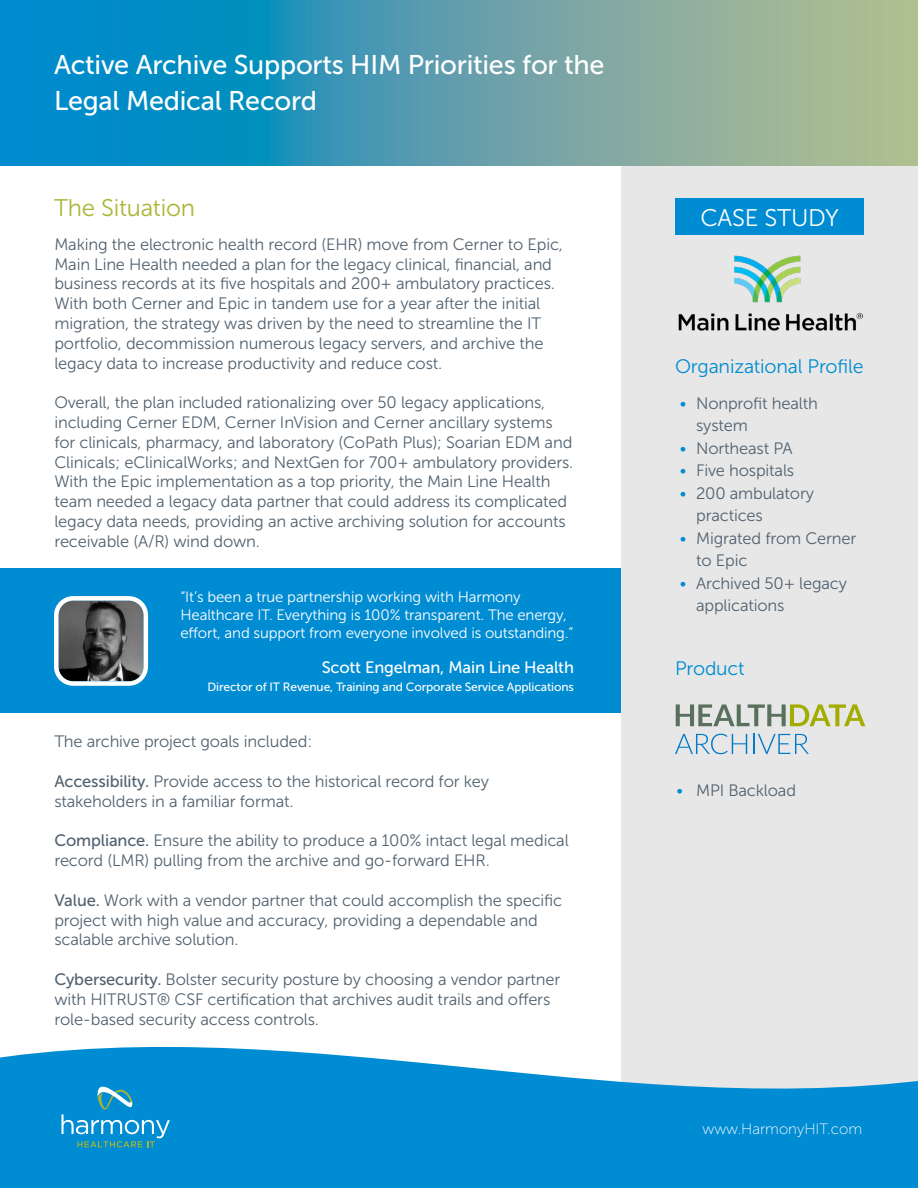
<style>
.page{position:relative;width:918px;height:1188px;background:#fff}
.page>*{position:absolute;margin:0;border:0;box-sizing:border-box;transform-origin:0 0}
.t1{font:27px/36px "Museo Sans 500";letter-spacing:-.01em;color:#fff}
.t2{font:24px "Museo Sans 300";letter-spacing:-.01em;color:#a9b632}
.t3{font:24px "Museo Sans 300";letter-spacing:-.01em;color:#fff}
.t4{font:19.5px "Museo Sans 300";letter-spacing:-.01em;color:#008cd2}
.t5{font:16.5px/19.8px "Museo Sans 300";letter-spacing:-.01em;color:#52626f}
.t6{font:16.5px "Museo Sans 500";letter-spacing:-.01em;color:#fff}
.t7{font:16.5px "Museo Sans 300";color:#008cd2}
.t8{font:15px/18px "Museo Sans 300";letter-spacing:-.01em;color:#fff}
.Body_9pt_Bullets{font:15px "Museo Sans 100";color:#fff}
.t9{font:12px "Museo Sans 500";letter-spacing:-.01em;color:#fff}
.s1{font-family:"Museo Sans 500"}
</style>
<div class="page">
<div style="left:621px;top:149px;width:297px;height:1039px;background:#e7e7e7"></div>
<img style="left:0;top:0;width:918px;height:166px">
<svg style="left:0;top:1047px;width:918px;height:141px;fill:#008cd2"></svg>
<svg style="left:61px;top:1072px;width:109px;height:76px;background:#1b97d0"></svg>
<div style="left:675px;top:198px;width:189px;height:37px;background:#008cd2"></div>
<img style="left:679px;top:255px;width:184px;height:76px">
<svg style="left:676px;top:704px;width:189px;height:22px"></svg>
<svg style="left:675px;top:734px;width:72px;height:20px"></svg>
<hr style="left:753px;top:734px;width:2px;height:20px;background:#007ac9">
<svg style="left:758px;top:734px;width:51px;height:20px"></svg>
<div style="left:0;top:569px;width:621px;height:144px;background:#008cd2"></div>
<img style="left:59px;top:601px;width:84px;height:80px">
<div style="left:54px;top:596px;width:94px;height:90px;border:4px solid #fff;border-radius:17px"></div>
<p class="t1" style="left:54px;top:47px;width:552px">Active Archive Supports HIM Priorities for the<br>Legal Medical Record</p>
<p class="t2" style="left:54px;top:195px;width:142px">The Situation</p>
<p class="t5" style="left:54px;top:234px;width:510px">Making the electronic health record (EHR) move from Cerner to Epic, Main Line Health needed a plan for the legacy clinical, financial, and business records at its five hospitals and 200+ ambulatory practices.<br>With both Cerner and Epic in tandem use for a year after the initial migration, the strategy was driven by the need to streamline the IT portfolio, decommission numerous legacy servers, and archive the legacy data to increase productivity and reduce cost.</p>
<p class="t5" style="left:54px;top:393px;width:520px">Overall, the plan included rationalizing over 50 legacy applications, including Cerner EDM, Cerner InVision and Cerner ancillary systems for clinicals, pharmacy, and laboratory (CoPath Plus); Soarian EDM and Clinicals; eClinicalWorks; and NextGen for 700+ ambulatory providers.<br>With the Epic implementation as a top priority, the Main Line Health team needed a legacy data partner that could address its complicated legacy data needs, providing an active archiving solution for accounts receivable (A/R) wind down.</p>
<p class="t8" style="left:180px;top:587px;width:394px">“It’s been a true partnership working with Harmony<br>Healthcare IT. Everything is 100% transparent. The energy, effort, and support from everyone involved is outstanding.”</p>
<p class="t6" style="left:322px;top:658px;width:254px">Scott Engelman, Main Line Health</p>
<p class="t9" style="left:208px;top:681px;width:368px">Director of IT Revenue, Training and Corporate Service Applications</p>
<p class="t5" style="left:54px;top:732px;width:259px">The archive project goals included:</p>
<p class="t5" style="left:54px;top:771px;width:436px"><span class="s1">Accessibility.</span> Provide access to the historical record for key stakeholders in a familiar format.</p>
<p class="t5" style="left:54px;top:831px;width:516px"><span class="s1">Compliance.</span> Ensure the ability to produce a 100% intact legal medical record (LMR) pulling from the archive and go-forward EHR.</p>
<p class="t5" style="left:54px;top:890px;width:509px"><span class="s1">Value.</span> Work with a vendor partner that could accomplish the specific project with high value and accuracy, providing a dependable and scalable archive solution.</p>
<p class="t5" style="left:54px;top:969px;width:507px"><span class="s1">Cybersecurity.</span> Bolster security posture by choosing a vendor partner with HITRUST® CSF certification that archives audit trails and offers role-based security access controls.</p>
<p class="t3" style="left:700px;top:204px;width:140px">CASE STUDY</p>
<p class="t4" style="left:675px;top:356px;width:190px">Organizational Profile</p>
<p class="t5" style="left:696px;top:392px;width:123px;line-height:22.5px">Nonprofit health system</p>
<p class="t5" style="left:696px;top:439px;width:98px">Northeast PA</p>
<p class="t5" style="left:696px;top:461px;width:100px">Five hospitals</p>
<p class="t5" style="left:696px;top:482px;width:119px;line-height:22.5px">200 ambulatory practices</p>
<p class="t5" style="left:696px;top:527px;width:162px;line-height:22.5px">Migrated from Cerner to Epic</p>
<p class="t5" style="left:696px;top:572px;width:152px;line-height:22.5px">Archived 50+ legacy applications</p>
<p class="t7" style="left:680px;top:394px;width:8px">•</p>
<p class="t7" style="left:680px;top:439px;width:8px">•</p>
<p class="t7" style="left:680px;top:462px;width:8px">•</p>
<p class="t7" style="left:680px;top:484px;width:8px">•</p>
<p class="t7" style="left:680px;top:529px;width:8px">•</p>
<p class="t7" style="left:680px;top:574px;width:8px">•</p>
<p class="t4" style="left:675px;top:658px;width:71px">Product</p>
<p class="t7" style="left:676px;top:781px;width:8px">•</p>
<p class="t5" style="left:696px;top:781px;width:101px">MPI Backload</p>
<p class="Body_9pt_Bullets" style="left:702px;top:1121px;width:161px">www.HarmonyHIT.com</p>
</div>
